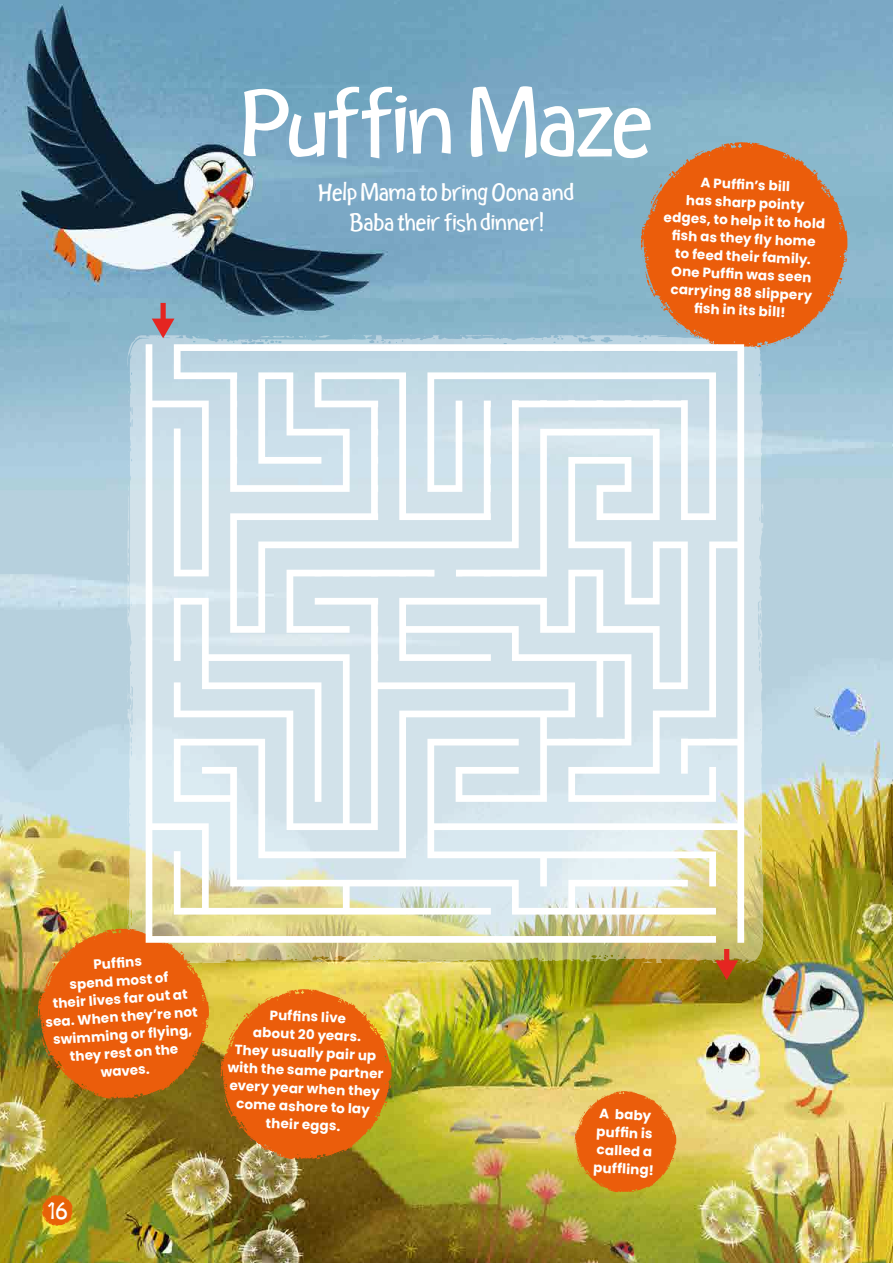
<style>
.page{position:relative;width:893px;height:1263px;background:#fff}
.page>*{position:absolute;margin:0;border:0;box-sizing:border-box;transform-origin:0 0}
.t1{font:88.5px "Ogre";letter-spacing:-.025em;color:#fff}
.t2{font:22.5px/30px "Ogre";color:#fff;text-align:center}
.t3{font:21px "Ogre";color:#fff}
.t4{font:700 13.5px/18px "Poppins";color:#fff;text-align:center}
</style>
<div class="page">
<img style="left:0;top:0;width:893px;height:1263px">
<svg style="left:42px;top:1195px;width:31px;height:31px"></svg>
<svg style="left:128px;top:335px;width:635px;height:628px;background:#c8d0b7"></svg>
<svg style="left:641px;top:142px;width:207px;height:206px;background:#d47239"></svg>
<svg style="left:574px;top:1091px;width:102px;height:101px;background:#e5771d"></svg>
<svg style="left:38px;top:928px;width:171px;height:171px;background:#db6913"></svg>
<svg style="left:220px;top:989px;width:172px;height:170px;background:#df7016"></svg>
<svg style="left:716px;top:344px;width:28px;height:599px;fill:#d2e2ea"></svg>
<svg style="left:146px;top:344px;width:570px;height:599px;fill:#d2e2ea"></svg>
<svg style="left:287px;top:570px;width:147px;height:63px"></svg>
<svg style="left:715px;top:949px;width:23px;height:31px"></svg>
<svg style="left:152px;top:303px;width:22px;height:35px"></svg>
<h1 class="t1" style="left:239px;top:64px;width:417px">Puffin Maze</h1>
<h2 class="t2" style="left:318px;top:178px;width:258px">Help Mama to bring Oona and<br>Baba their fish dinner!</h2>
<p class="t4" style="left:666px;top:171px;width:163px;rotate:3deg">A Puffi n’s bill<br>has sharp pointy edges, to help it to hold fi sh as they fl y home<br>to feed their family.<br>One Puffi n was seen carrying 88 slippery<br>fi sh in its bill!</p>
<p class="t4" style="left:41px;top:959px;width:154px;rotate:-4deg">Puffi ns<br>spend most of<br>their lives far out at sea. When they’re not swimming or fl ying, they rest on the waves.</p>
<h3 class="t3" style="left:47px;top:1196px;width:22px">16</h3>
<p class="t4" style="left:231px;top:1004px;width:158px;rotate:3deg">Puffi ns live<br>about 20 years.<br>They usually pair up with the same partner every year when they come ashore to lay their eggs.</p>
<p class="t4" style="left:597px;top:1104px;width:62px;text-align:left;rotate:3deg">A baby puffi n is called a puffl ing!</p>
</div>
